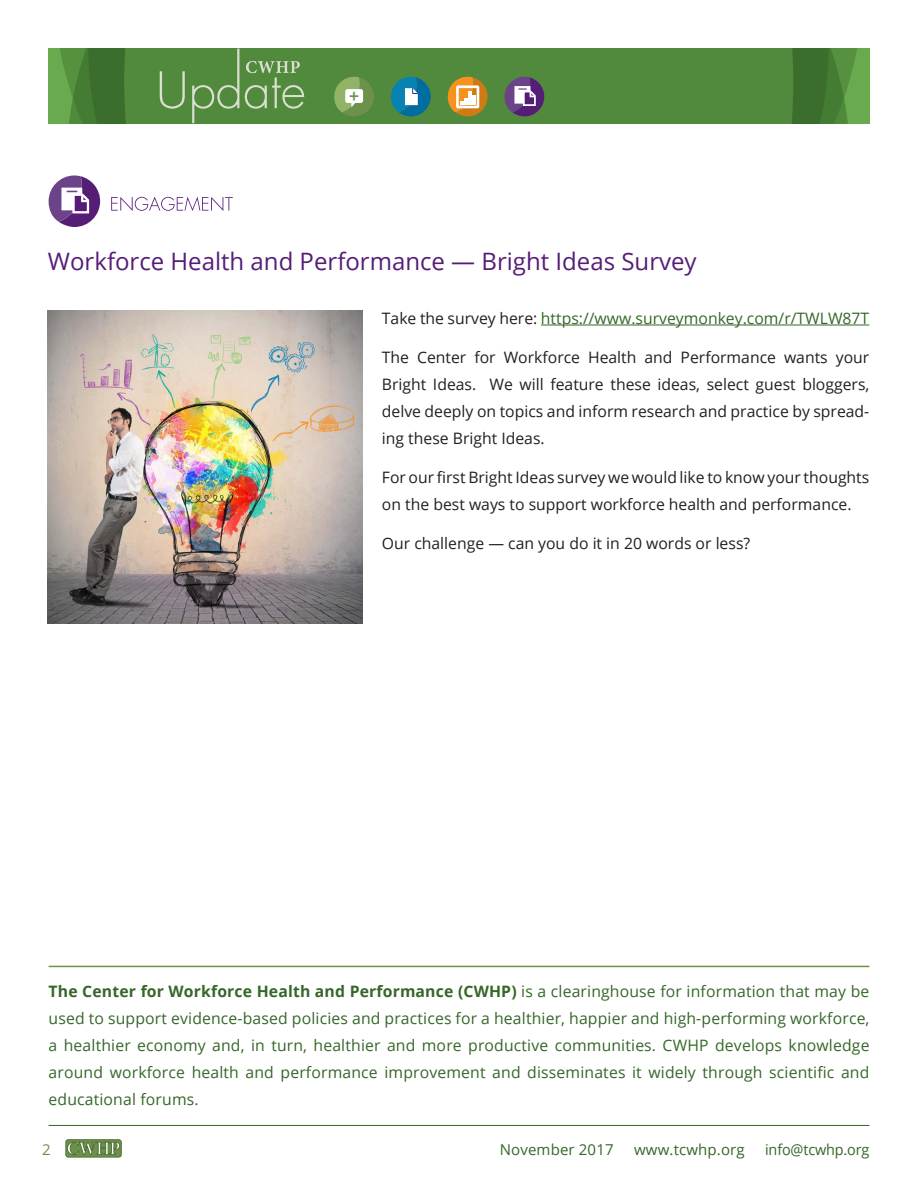
<style>
.page{position:relative;width:918px;height:1188px;background:#fff}
.page>*{position:absolute;margin:0;border:0;box-sizing:border-box;transform-origin:0 0}
.Headline_Orange{font:24px "Open Sans";color:#561d77}
.t1{font:800 16.05px "Avenir LT Std";color:#6c914a}
.Body{font:15.75px/27px "Open Sans";letter-spacing:.01em;color:#356729;text-align:justify}
.Body-2{font:15.75px/27px "Open Sans";color:#231f20;text-align:justify}
.t2{font:15px "Open Sans";letter-spacing:.01em;color:#356729}
.t3{font:15px "Open Sans";letter-spacing:-.01em;color:#356729;scale:.96 1}
.t4{font:15px "Open Sans";color:#6c914a}
.s1{color:#231f20}
.s2{font-weight:700}
</style>
<div class="page">
<svg style="left:793px;top:49px;width:76px;height:74px;background:#4b8439"></svg>
<div style="left:304px;top:49px;width:489px;height:74px;background:#518a3d"></div>
<div style="left:66px;top:1140px;width:55px;height:17px;border:1px solid #547439;border-radius:2px"></div>
<svg style="left:67px;top:1142px;width:53px;height:13px"></svg>
<svg style="left:334px;top:77px;width:40px;height:39px;background:#89ab6d"></svg>
<svg style="left:391px;top:77px;width:40px;height:39px;background:#338c9d"></svg>
<svg style="left:448px;top:77px;width:40px;height:39px"></svg>
<svg style="left:505px;top:77px;width:39px;height:39px;background:#786488"></svg>
<svg style="left:49px;top:49px;width:255px;height:74px;background:#588d45"></svg>
<hr style="left:49px;top:1125px;width:820px;height:1px;background:#356729">
<hr style="left:541px;top:325px;width:328px;height:1px;background:#356729">
<img style="left:48px;top:311px;width:315px;height:313px">
<svg style="left:49px;top:176px;width:51px;height:51px"></svg>
<svg style="left:111px;top:197px;width:122px;height:14px"></svg>
<hr style="left:49px;top:966px;width:820px;height:1px;background:#6c914a">
<p class="t1" style="left:349px;top:86px;width:12px">+</p>
<p class="Headline_Orange" style="left:48px;top:245px;width:650px">Workforce Health and Performance — Bright Ideas Survey</p>
<p class="Body" style="left:382px;top:304px;width:489px"><span class="s1">Take the survey here:</span> https://www.surveymonkey.com/r/TWLW87T</p>
<p class="Body-2" style="left:382px;top:343px;width:489px">The Center for Workforce Health and Performance wants your Bright Ideas. We will feature these ideas, select guest bloggers, delve deeply on topics and inform research and practice by spread&shy;ing these Bright Ideas.</p>
<p class="Body-2" style="left:382px;top:463px;width:489px">For our first Bright Ideas survey we would like to know your thoughts on the best ways to support workforce health and performance.</p>
<p class="Body-2" style="left:382px;top:529px;width:370px">Our challenge — can you do it in 20 words or less?</p>
<p class="Body" style="left:49px;top:977px;width:822px"><span class="s2">The Center for Workforce Health and Performance (CWHP)</span> is a clearinghouse for information that may be used to support evidence-based policies and practices for a healthier, happier and high-performing workforce, a healthier economy and, in turn, healthier and more productive communities. CWHP develops knowledge around workforce health and performance improvement and disseminates it widely through scientific and educational forums.</p>
<p class="t4" style="left:42px;top:1140px;width:10px">2</p>
<p class="t2" style="left:500px;top:1140px;width:115px">November 2017</p>
<p class="t2" style="left:634px;top:1140px;width:112px">www.tcwhp.org</p>
<p class="t3" style="left:765px;top:1140px;width:110px">info@tcwhp.org</p>
</div>
